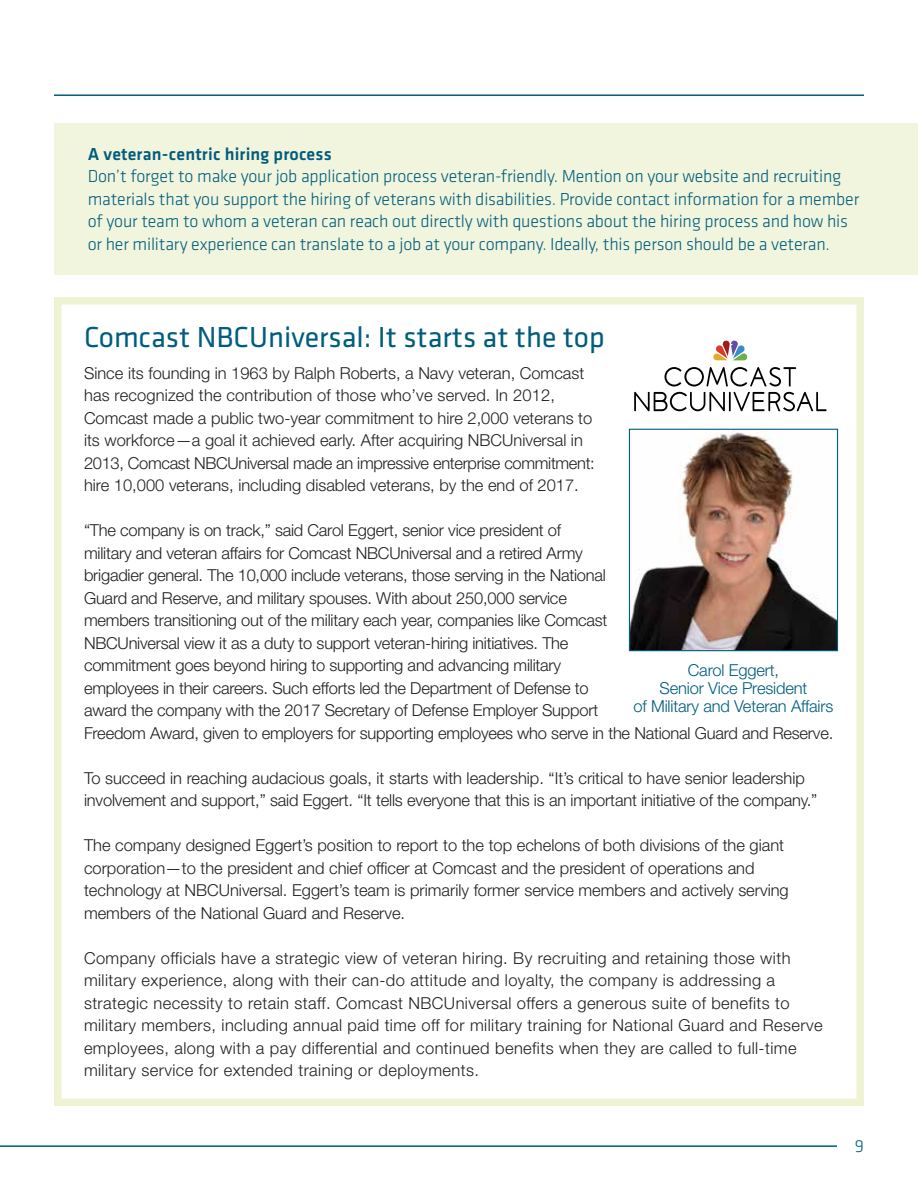
<style>
.page{position:relative;width:918px;height:1188px;background:#fff}
.page>*{position:absolute;margin:0;border:0;box-sizing:border-box;transform-origin:0 0}
.t1{font:30px "Klavika";color:#005d7d}
.t2{font:300 18px/22.5px "Klavika";letter-spacing:-.01em;color:#005d7d}
.t3{font:500 18px "Klavika";letter-spacing:.01em;color:#005d7d}
.t4{font:300 16.5px/22.5px "Helvetica Neue LT Std";color:#231f20}
.t5{font:300 16.5px/22.5px "Helvetica Neue LT Std";letter-spacing:.025em;color:#231f20}
.t6{font:300 16.5px/18px "Helvetica Neue LT Std";letter-spacing:-.01em;color:#005d7d;text-align:center}
</style>
<div class="page">
<hr style="left:0;top:1145px;width:837px;height:2px;background:#005d7d">
<hr style="left:54px;top:94px;width:810px;height:2px;background:#005d7d">
<div style="left:54px;top:123px;width:864px;height:151px;background:#f2f5dd"></div>
<div style="left:54px;top:297px;width:810px;height:809px;border:8px solid #eff3d3"></div>
<svg style="left:713px;top:341px;width:34px;height:19px"></svg>
<svg style="left:634px;top:367px;width:192px;height:44px"></svg>
<img style="left:631px;top:432px;width:205px;height:217px">
<div style="left:629px;top:429px;width:209px;height:222px;border:1px solid #005d7d"></div>
<p class="t3" style="left:88px;top:141px;width:246px">A veteran-centric hiring process</p>
<p class="t2" style="left:88px;top:165px;width:773px">Don’t forget to make your job application process veteran-friendly. Mention on your website and recruiting materials that you support the hiring of veterans with disabilities. Provide contact information for a member of your team to whom a veteran can reach out directly with questions about the hiring process and how his or her military experience can translate to a job at your company. Ideally, this person should be a veteran.</p>
<h1 class="t1" style="left:84px;top:317px;width:522px">Comcast NBCUniversal: It starts at the top</h1>
<p class="t4" style="left:84px;top:361px;width:512px">Since its founding in 1963 by Ralph Roberts, a Navy veteran, Comcast has recognized the contribution of those who’ve served. In 2012, Comcast made a public two-year commitment to hire 2,000 veterans to its workforce—a goal it achieved early. After acquiring NBCUniversal in 2013, Comcast NBCUniversal made an impressive enterprise commitment: hire 10,000 veterans, including disabled veterans, by the end of 2017.</p>
<p class="t4" style="left:84px;top:519px;width:748px">“The company is on track,” said Carol Eggert, senior vice president of<br>military and veteran affairs for Comcast NBCUniversal and a retired Army<br>brigadier general. The 10,000 include veterans, those serving in the National<br>Guard and Reserve, and military spouses. With about 250,000 service<br>members transitioning out of the military each year, companies like Comcast<br>NBCUniversal view it as a duty to support veteran-hiring initiatives. The<br>commitment goes beyond hiring to supporting and advancing military<br>employees in their careers. Such efforts led the Department of Defense to<br>award the company with the 2017 Secretary of Defense Employer Support<br>Freedom Award, given to employers for supporting employees who serve in the National Guard and Reserve.</p>
<p class="t4" style="left:84px;top:766px;width:735px">To succeed in reaching audacious goals, it starts with leadership. “It’s critical to have senior leadership involvement and support,” said Eggert. “It tells everyone that this is an important initiative of the company. ”</p>
<p class="t4" style="left:84px;top:834px;width:706px">The company designed Eggert’s position to report to the top echelons of both divisions of the giant corporation—to the president and chief officer at Comcast and the president of operations and technology at NBCUniversal. Eggert’s team is primarily former service members and actively serving members of the National Guard and Reserve.</p>
<p class="t5" style="left:84px;top:946px;width:740px">Company officials have a strategic view of veteran hiring. By recruiting and retaining those with military experience, along with their can-do attitude and loyalty, the company is addressing a strategic necessity to retain staff. Comcast NBCUniversal offers a generous suite of benefits to military members, including annual paid time off for military training for National Guard and Reserve employees, along with a pay differential and continued benefits when they are called to full-time military service for extended training or deployments.</p>
<p class="t6" style="left:634px;top:661px;width:201px">Carol Eggert,<br>Senior Vice President<br>of Military and Veteran Affairs</p>
<p class="t2" style="left:855px;top:1135px;width:11px">9</p>
</div>
